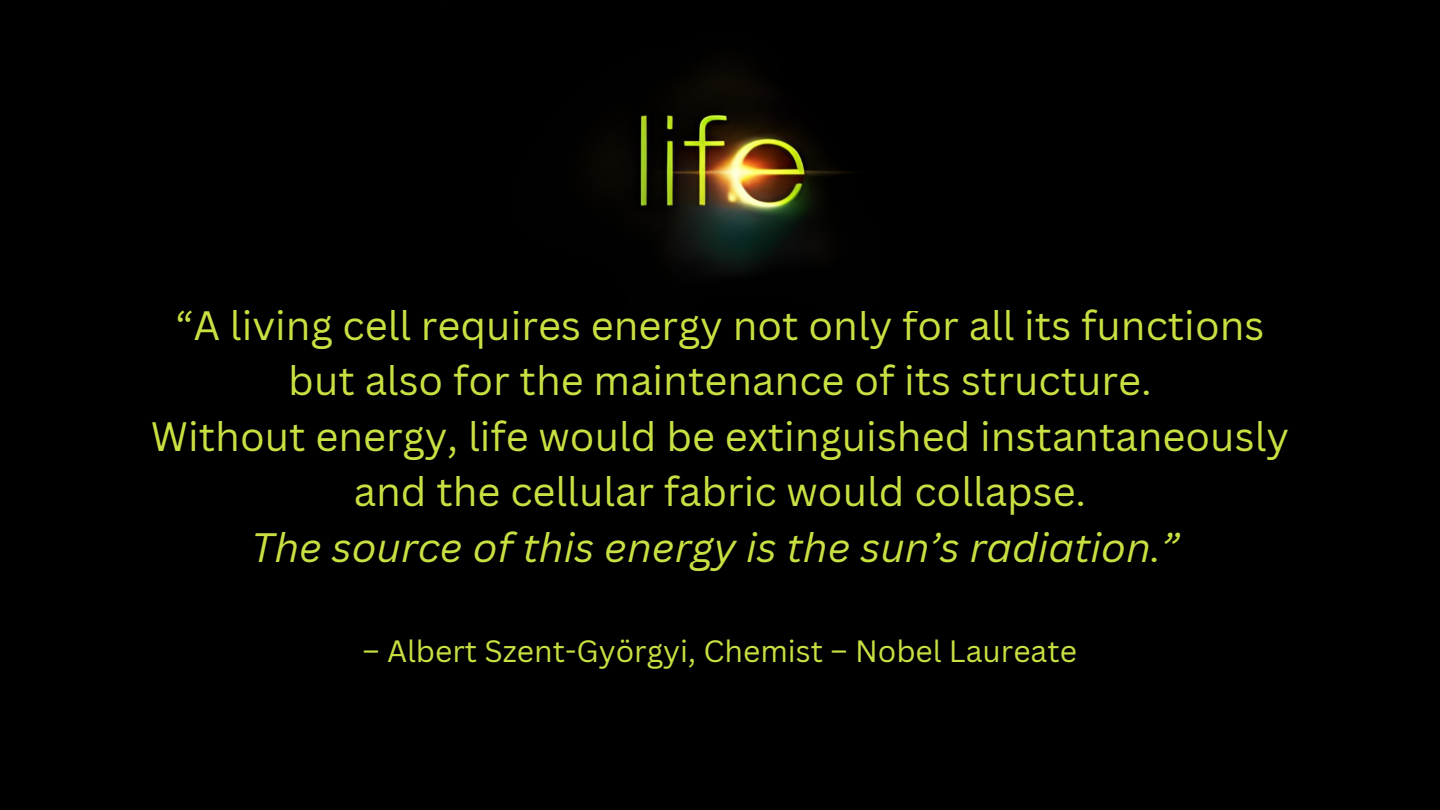
<style>
.page{position:relative;width:1440px;height:810px;background:#000}
.page>*{position:absolute;margin:0;border:0;box-sizing:border-box;transform-origin:0 0}
.t1{font:40px/55.5px "Canva Sans";color:#cadf42;text-align:center}
.t2{font:italic 40px "Canva Sans";color:#cadf42}
.t3{font:30px "Canva Sans";color:#cadf42}
</style>
<div class="page">
<img style="left:606px;top:74px;width:246px;height:200px">
<p class="t1" style="left:151px;top:296px;width:1140px">“A living cell requires energy not only for all its functions but also for the maintenance of its structure.<br>Without energy, life would be extinguished instantaneously and the cellular fabric would collapse.</p>
<p class="t2" style="left:251px;top:519px;width:930px">The source of this energy is the sun’s radiation.”</p>
<p class="t3" style="left:363px;top:630px;width:716px">– Albert Szent-Györgyi, Chemist – Nobel Laureate</p>
</div>
